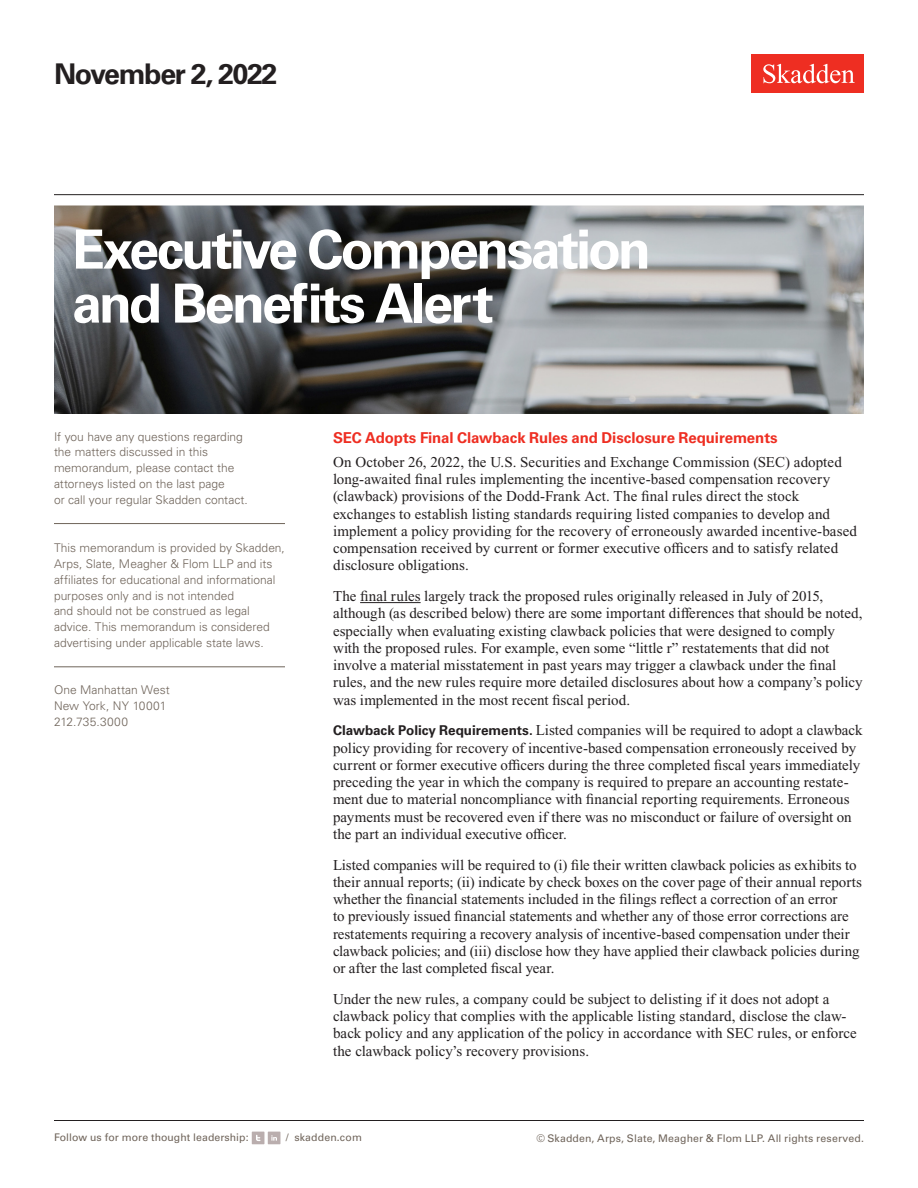
<style>
.page{position:relative;width:918px;height:1188px;background:#fff}
.page>*{position:absolute;margin:0;border:0;box-sizing:border-box;transform-origin:0 0}
.Title_Practice_Speci{font:700 54px/54px "Univers LT Std";letter-spacing:-.05em;color:#fff}
.Title_date{font:700 28.5px "Univers LT Std";letter-spacing:-.05em;color:#231f20}
.Main_Body{font:15px/17.2px "Times New Roman PS Std";color:#231f20}
.First_Level_Heading{font:700 15px "Univers LT Std";letter-spacing:-.005em;color:#ee2e22}
.Sidebar_body_rule_be{font:300 12px/15.8px "Univers LT Std";color:#6f645a}
.Firm_Address{font:300 12px/15.8px "Univers LT Std";color:#6f645a}
.t1{font:10.5px "Univers LT Std";letter-spacing:.01em;color:#6f645a}
.s1{font-family:"Univers LT Std";font-weight:700;font-size:13.5px}
</style>
<div class="page">
<div style="left:752px;top:54px;width:112px;height:39px;background:#ee2e22"></div>
<svg style="left:763px;top:64px;width:92px;height:19px"></svg>
<hr style="left:54px;top:1120px;width:810px;height:1px;background:#231f20">
<hr style="left:54px;top:194px;width:810px;height:1px;background:#231f20">
<div style="left:252px;top:1132px;width:12px;height:12px;background:#baaeae"></div>
<svg style="left:256px;top:1135px;width:4px;height:6px"></svg>
<div style="left:268px;top:1132px;width:12px;height:12px;background:#baaeae"></div>
<svg style="left:271px;top:1135px;width:6px;height:6px"></svg>
<img style="left:54px;top:206px;width:810px;height:208px">
<hr style="left:54px;top:523px;width:231px;height:1px;background:#6f645a">
<hr style="left:54px;top:666px;width:231px;height:1px;background:#6f645a">
<hr style="left:360px;top:602px;width:61px;height:1px;background:#231f20">
<p class="Title_date" style="left:54px;top:57px;width:225px">November 2, 2022</p>
<h1 class="Title_Practice_Speci" style="left:72px;top:223px;width:580px">Executive Compensation and Benefits Alert</h1>
<p class="Sidebar_body_rule_be" style="left:54px;top:429px;width:195px">If you have any questions regarding the matters discussed in this memorandum, please contact the attorneys listed on the last page<br>or call your regular Skadden contact.</p>
<p class="Sidebar_body_rule_be" style="left:54px;top:540px;width:232px">This memorandum is provided by Skadden, Arps, Slate, Meagher &amp; Flom LLP and its affiliates for educational and informational purposes only and is not intended<br>and should not be construed as legal advice. This memorandum is considered advertising under applicable state laws.</p>
<p class="Firm_Address" style="left:54px;top:682px;width:117px">One Manhattan West<br>New York, NY 10001<br>212.735.3000</p>
<h1 class="First_Level_Heading" style="left:333px;top:429px;width:446px">SEC Adopts Final Clawback Rules and Disclosure Requirements</h1>
<p class="Main_Body" style="left:333px;top:453px;width:525px">On October 26, 2022, the U.S. Securities and Exchange Commission (SEC) adopted long-awaited final rules implementing the incentive-based compensation recovery (clawback) provisions of the Dodd-Frank Act. The final rules direct the stock exchanges to establish listing standards requiring listed companies to develop and implement a policy providing for the recovery of erroneously awarded incentive-based compensation received by current or former executive officers and to satisfy related disclosure obligations.</p>
<p class="Main_Body" style="left:333px;top:588px;width:531px">The final rules largely track the proposed rules originally released in July of 2015, although (as described below) there are some important differences that should be noted, especially when evaluating existing clawback policies that were designed to comply with the proposed rules. For example, even some “little r” restatements that did not involve a material misstatement in past years may trigger a clawback under the final rules, and the new rules require more detailed disclosures about how a company’s policy was implemented in the most recent fiscal period.</p>
<p class="Main_Body" style="left:333px;top:722px;width:531px"><span class="s1">Clawback Policy Requirements.</span> Listed companies will be required to adopt a clawback policy providing for recovery of incentive-based compensation erroneously received by current or former executive officers during the three completed fiscal years immediately preceding the year in which the company is required to prepare an accounting restate&shy;ment due to material noncompliance with financial reporting requirements. Erroneous payments must be recovered even if there was no misconduct or failure of oversight on the part an individual executive officer.</p>
<p class="Main_Body" style="left:333px;top:856px;width:530px">Listed companies will be required to (i) file their written clawback policies as exhibits to their annual reports; (ii) indicate by check boxes on the cover page of their annual reports whether the financial statements included in the filings reflect a correction of an error<br>to previously issued financial statements and whether any of those error corrections are restatements requiring a recovery analysis of incentive-based compensation under their clawback policies; and (iii) disclose how they have applied their clawback policies during or after the last completed fiscal year.</p>
<p class="Main_Body" style="left:333px;top:990px;width:525px">Under the new rules, a company could be subject to delisting if it does not adopt a clawback policy that complies with the applicable listing standard, disclose the claw&shy;back policy and any application of the policy in accordance with SEC rules, or enforce the clawback policy’s recovery provisions.</p>
<p class="t1" style="left:54px;top:1131px;width:196px">Follow us for more thought leadership:</p>
<p class="t1" style="left:286px;top:1131px;width:77px">/ skadden.com</p>
<p class="t1" style="left:536px;top:1132px;width:329px">© Skadden, Arps, Slate, Meagher &amp; Flom LLP. All rights reserved.</p>
</div>
